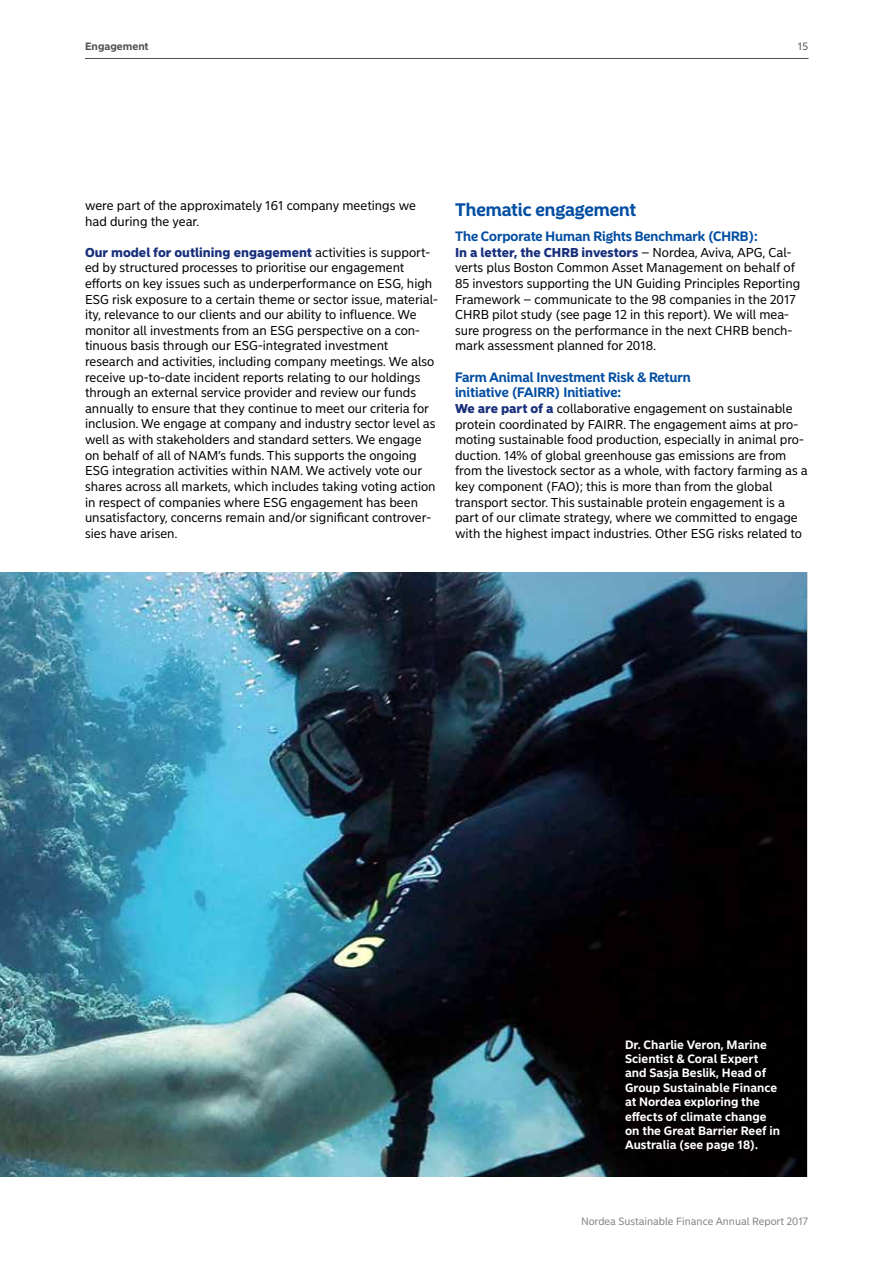
<style>
.page{position:relative;width:893px;height:1263px;background:#fff}
.page>*{position:absolute;margin:0;border:0;box-sizing:border-box;transform-origin:0 0}
.t1{font:700 18px "Nordea Sans Large";color:#034ea2}
.t2{font:700 13.5px/15.6px "Nordea Sans Large";color:#034ea2}
.t3{font:12.75px/15.6px "Nordea Sans Small";color:#000}
.t4{font:700 12px/14.4px "Nordea Sans Small";color:#fff}
.t5{font:10.5px "Nordea Sans Small";color:#808285}
.t6{font:700 10.5px "Nordea Sans Small";color:#4d4d4f}
.t7{font:10.5px "Nordea Sans Small";color:#4d4d4f}
.s1{font-weight:900;color:#182f7b}
</style>
<div class="page">
<img style="left:0;top:572px;width:806px;height:605px">
<hr style="left:85px;top:58px;width:724px;height:1px;background:#4d4d4f">
<p class="t6" style="left:85px;top:40px;width:65px">Engagement</p>
<p class="t7" style="left:798px;top:40px;width:12px">15</p>
<p class="t3" style="left:85px;top:198px;width:332px">were part of the approximately 161 company meetings we had during the year.</p>
<p class="t3" style="left:85px;top:245px;width:354px"><span class="s1">Our model for outlining engagement</span> activities is support&shy;ed by structured processes to prioritise our engagement efforts on key issues such as underperformance on ESG, high ESG risk exposure to a certain theme or sector issue, material&shy;ity, relevance to our clients and our ability to influence. We monitor all investments from an ESG perspective on a con&shy;tinuous basis through our ESG-integrated investment research and activities, including company meetings. We also receive up-to-date incident reports relating to our holdings through an external service provider and review our funds annually to ensure that they continue to meet our criteria for inclusion. We engage at company and industry sector level as well as with stakeholders and standard setters. We engage on behalf of all of NAM’s funds. This supports the ongoing ESG integration activities within NAM. We actively vote our shares across all markets, which includes taking voting action in respect of companies where ESG engagement has been unsatisfactory, concerns remain and/or significant controver&shy;sies have arisen.</p>
<h1 class="t1" style="left:455px;top:199px;width:183px">Thematic engagement</h1>
<p class="t2" style="left:455px;top:229px;width:304px">The Corporate Human Rights Benchmark (CHRB):</p>
<p class="t3" style="left:455px;top:245px;width:347px"><span class="s1">In a letter, the CHRB investors</span> – Nordea, Aviva, APG, Cal&shy;verts plus Boston Common Asset Management on behalf of 85 investors supporting the UN Guiding Principles Reporting Framework – communicate to the 98 companies in the 2017<br>CHRB pilot study (see page 12 in this report). We will mea&shy;sure progress on the performance in the next CHRB bench&shy;mark assessment planned for 2018.</p>
<p class="t2" style="left:455px;top:369px;width:237px">Farm Animal Investment Risk &amp; Return initiative (FAIRR) Initiative:</p>
<p class="t3" style="left:455px;top:401px;width:354px"><span class="s1">We are part of a</span> collaborative engagement on sustainable protein coordinated by FAIRR. The engagement aims at pro&shy;moting sustainable food production, especially in animal pro&shy;duction. 14% of global greenhouse gas emissions are from from the livestock sector as a whole, with factory farming as a key component (FAO); this is more than from the global transport sector. This sustainable protein engagement is a part of our climate strategy, where we committed to engage with the highest impact industries. Other ESG risks related to</p>
<p class="t4" style="left:625px;top:1037px;width:156px">Dr. Charlie Veron, Marine<br>Scientist &amp; Coral Expert and Sasja Beslik, Head of<br>Group Sustainable Finance at Nordea exploring the effects of climate change on the Great Barrier Reef in<br>Australia (see page 18).</p>
<p class="t5" style="left:581px;top:1215px;width:228px">Nordea Sustainable Finance Annual Report 2017</p>
</div>
